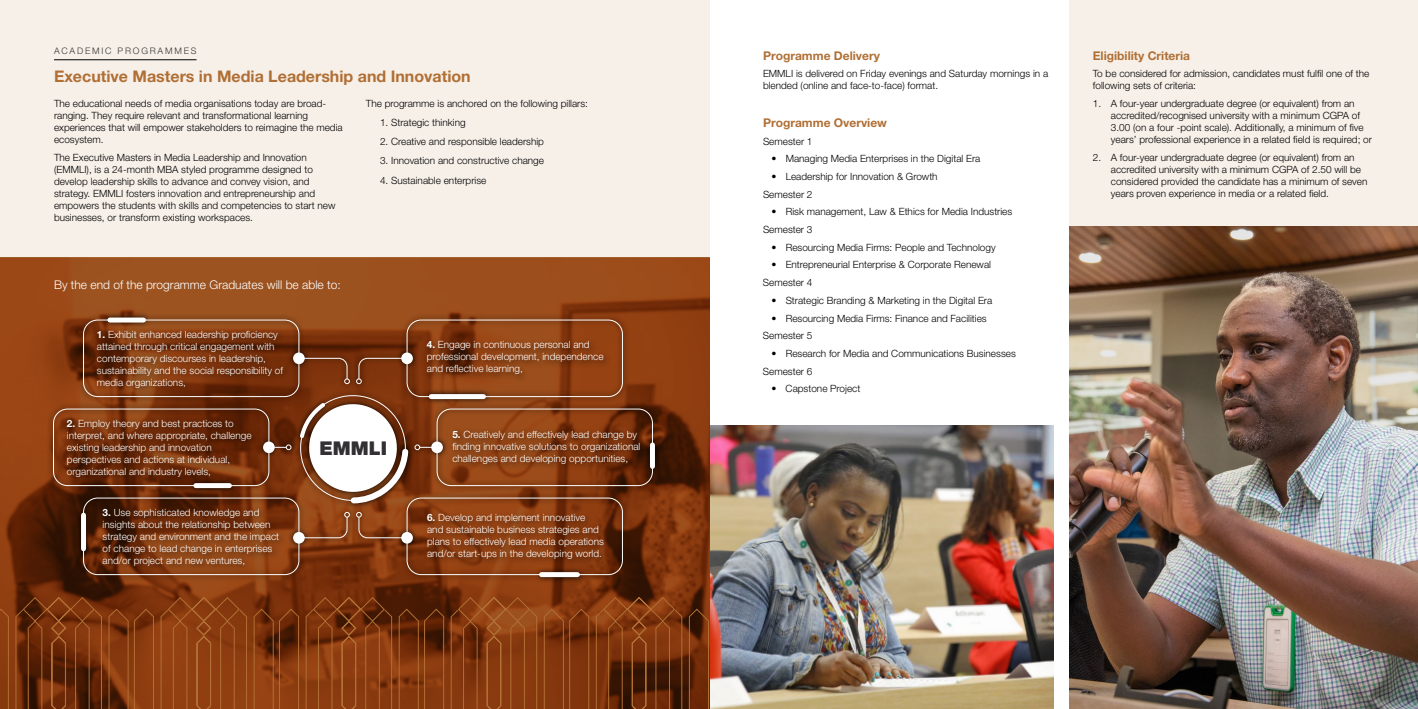
<style>
.page{position:relative;width:1418px;height:709px;background:#fff}
.page>*{position:absolute;margin:0;border:0;box-sizing:border-box;transform-origin:0 0}
.t1{font:900 19px "Helvetica Neue LT Pro";color:#333033}
.t2{font:700 16px "Helvetica Neue LT Pro";color:#b06f34}
.t3{font:700 12px "Helvetica Neue LT Pro";color:#b06f34}
.t4{font:300 12px "Helvetica Neue LT Pro";color:#fff}
.t5{font:300 10px/12px "Helvetica Neue LT Pro";color:#000}
.t6{font:300 10px/12px "Helvetica Neue LT Pro";color:#fff}
.t7{font:300 9px "Helvetica Neue LT Pro";letter-spacing:.2em;color:#373636}
.s1{font-weight:700}
</style>
<div class="page">
<img style="left:709px;top:425px;width:344px;height:284px">
<div style="left:1069px;top:0;width:348px;height:709px;background:#f7f0e9"></div>
<img style="left:1069px;top:227px;width:348px;height:482px">
<div style="left:0;top:0;width:709px;height:257px;background:#f7f0e9"></div>
<svg style="left:0;top:257px;width:709px;height:339px;background:#8c4215"></svg>
<svg style="left:0;top:596px;width:709px;height:113px;background:#7e370f"></svg>
<svg style="left:47px;top:311px;width:614px;height:272px;background:#7f3a12"></svg>
<svg style="left:52px;top:319px;width:601px;height:256px;background:#7f3e1a"></svg>
<svg style="left:293px;top:352px;width:12px;height:12px"></svg>
<svg style="left:401px;top:352px;width:12px;height:12px"></svg>
<div style="left:263px;top:441px;width:12px;height:12px;background:#fff;border-radius:50%"></div>
<div style="left:431px;top:441px;width:12px;height:12px;background:#fff;border-radius:50%"></div>
<div style="left:293px;top:532px;width:12px;height:11px;background:#fff;border-radius:50%"></div>
<div style="left:401px;top:532px;width:12px;height:11px;background:#fff;border-radius:50%"></div>
<svg style="left:268px;top:357px;width:170px;height:182px"></svg>
<div style="left:110px;top:317px;width:33px;height:5px;background:#fff"></div>
<div style="left:196px;top:483px;width:33px;height:5px;background:#fff"></div>
<div style="left:81px;top:515px;width:5px;height:34px;background:#fff"></div>
<div style="left:431px;top:394px;width:52px;height:5px;background:#fff"></div>
<div style="left:650px;top:445px;width:5px;height:21px;background:#fff"></div>
<div style="left:541px;top:572px;width:36px;height:5px;background:#fff"></div>
<div style="left:94px;top:326px;width:196px;height:69px;background:#000;opacity:.7"></div>
<div style="left:423px;top:337px;width:188px;height:45px;background:#000;opacity:.7"></div>
<div style="left:64px;top:415px;width:195px;height:69px;background:#000;opacity:.7"></div>
<div style="left:449px;top:427px;width:199px;height:45px;background:#000;opacity:.7"></div>
<div style="left:99px;top:505px;width:187px;height:68px;background:#000;opacity:.7"></div>
<div style="left:423px;top:510px;width:188px;height:57px;background:#000;opacity:.7"></div>
<hr style="left:54px;top:59px;width:142px;height:1px;background:#000">
<p class="t7" style="left:54px;top:45px;width:144px">ACADEMIC PROGRAMMES</p>
<h2 class="t2" style="left:54px;top:66px;width:418px">Executive Masters in Media Leadership and Innovation</h2>
<p class="t5" style="left:54px;top:97px;width:290px">The educational needs of media organisations today are broad&shy;ranging. They require relevant and transformational learning experiences that will empower stakeholders to reimagine the media ecosystem.</p>
<p class="t5" style="left:54px;top:151px;width:283px">The Executive Masters in Media Leadership and Innovation (EMMLI), is a 24-month MBA styled programme designed to develop leadership skills to advance and convey vision, and strategy. EMMLI fosters innovation and entrepreneurship and empowers the students with skills and competencies to start new businesses, or transform existing workspaces.</p>
<p class="t5" style="left:366px;top:97px;width:224px">The programme is anchored on the following pillars:</p>
<p class="t5" style="left:380px;top:116px;width:87px">1. Strategic thinking</p>
<p class="t5" style="left:380px;top:135px;width:165px">2. Creative and responsible leadership</p>
<p class="t5" style="left:380px;top:155px;width:165px">3. Innovation and constructive change</p>
<p class="t5" style="left:380px;top:174px;width:108px">4. Sustainable enterprise</p>
<p class="t4" style="left:54px;top:278px;width:288px">By the end of the programme Graduates will be able to:</p>
<p class="t6" style="left:97px;top:328px;width:187px"><span class="s1">1.</span> Exhibit enhanced leadership proficiency attained through critical engagement with contemporary discourses in leadership, sustainability and the social responsibility of media organizations,</p>
<p class="t6" style="left:427px;top:338px;width:178px"><span class="s1">4.</span> Engage in continuous personal and professional development, independence and reflective learning,</p>
<p class="t6" style="left:67px;top:417px;width:186px"><span class="s1">2.</span> Employ theory and best practices to interpret, and where appropriate, challenge existing leadership and innovation perspectives and actions at individual, organizational and industry levels,</p>
<p class="t6" style="left:452px;top:428px;width:189px"><span class="s1">5.</span> Creatively and effectively lead change by finding innovative solutions to organizational challenges and developing opportunities,</p>
<p class="t6" style="left:103px;top:506px;width:178px"><span class="s1">3.</span> Use sophisticated knowledge and insights about the relationship between strategy and environment and the impact of change to lead change in enterprises and/or project and new ventures,</p>
<p class="t6" style="left:427px;top:511px;width:178px"><span class="s1">6.</span> Develop and implement innovative and sustainable business strategies and plans to effectively lead media operations and/or start-ups in the developing world.</p>
<h1 class="t1" style="left:319px;top:437px;width:69px">EMMLI</h1>
<p class="t3" style="left:763px;top:48px;width:118px">Programme Delivery</p>
<p class="t5" style="left:763px;top:67px;width:287px">EMMLI is delivered on Friday evenings and Saturday mornings in a blended (online and face-to-face) format.</p>
<p class="t3" style="left:763px;top:115px;width:125px">Programme Overview</p>
<p class="t5" style="left:763px;top:135px;width:51px">Semester 1</p>
<p class="t5" style="left:771px;top:153px;width:210px">• Managing Media Enterprises in the Digital Era</p>
<p class="t5" style="left:763px;top:167px;width:176px;line-height:17.7px;text-indent:9px">• Leadership for Innovation &amp; Growth<br>Semester 2</p>
<p class="t5" style="left:763px;top:203px;width:251px;line-height:17.7px;text-indent:9px">• Risk management, Law &amp; Ethics for Media Industries<br>Semester 3</p>
<p class="t5" style="left:771px;top:241px;width:226px">• Resourcing Media Firms: People and Technology</p>
<p class="t5" style="left:763px;top:256px;width:229px;line-height:17.7px;text-indent:9px">• Entrepreneurial Enterprise &amp; Corporate Renewal<br>Semester 4</p>
<p class="t5" style="left:771px;top:294px;width:222px">• Strategic Branding &amp; Marketing in the Digital Era</p>
<p class="t5" style="left:763px;top:309px;width:225px;line-height:17.7px;text-indent:9px">• Resourcing Media Firms: Finance and Facilities<br>Semester 5</p>
<p class="t5" style="left:763px;top:344px;width:254px;line-height:17.7px;text-indent:9px">• Research for Media and Communications Businesses<br>Semester 6</p>
<p class="t5" style="left:771px;top:382px;width:90px">• Capstone Project</p>
<p class="t3" style="left:1092px;top:48px;width:99px">Eligibility Criteria</p>
<p class="t5" style="left:1092px;top:67px;width:278px">To be considered for admission, candidates must fulfil one of the following sets of criteria:</p>
<p class="t5" style="left:1110px;top:97px;width:263px;text-indent:-18px">1. A four-year undergraduate degree (or equivalent) from an accredited/recognised university with a minimum CGPA of 3.00 (on a four -point scale). Additionally, a minimum of five years’ professional experience in a related field is required; or</p>
<p class="t5" style="left:1110px;top:151px;width:258px;text-indent:-18px">2. A four-year undergraduate degree (or equivalent) from an accredited university with a minimum CGPA of 2.50 will be considered provided the candidate has a minimum of seven years proven experience in media or a related field.</p>
</div>
